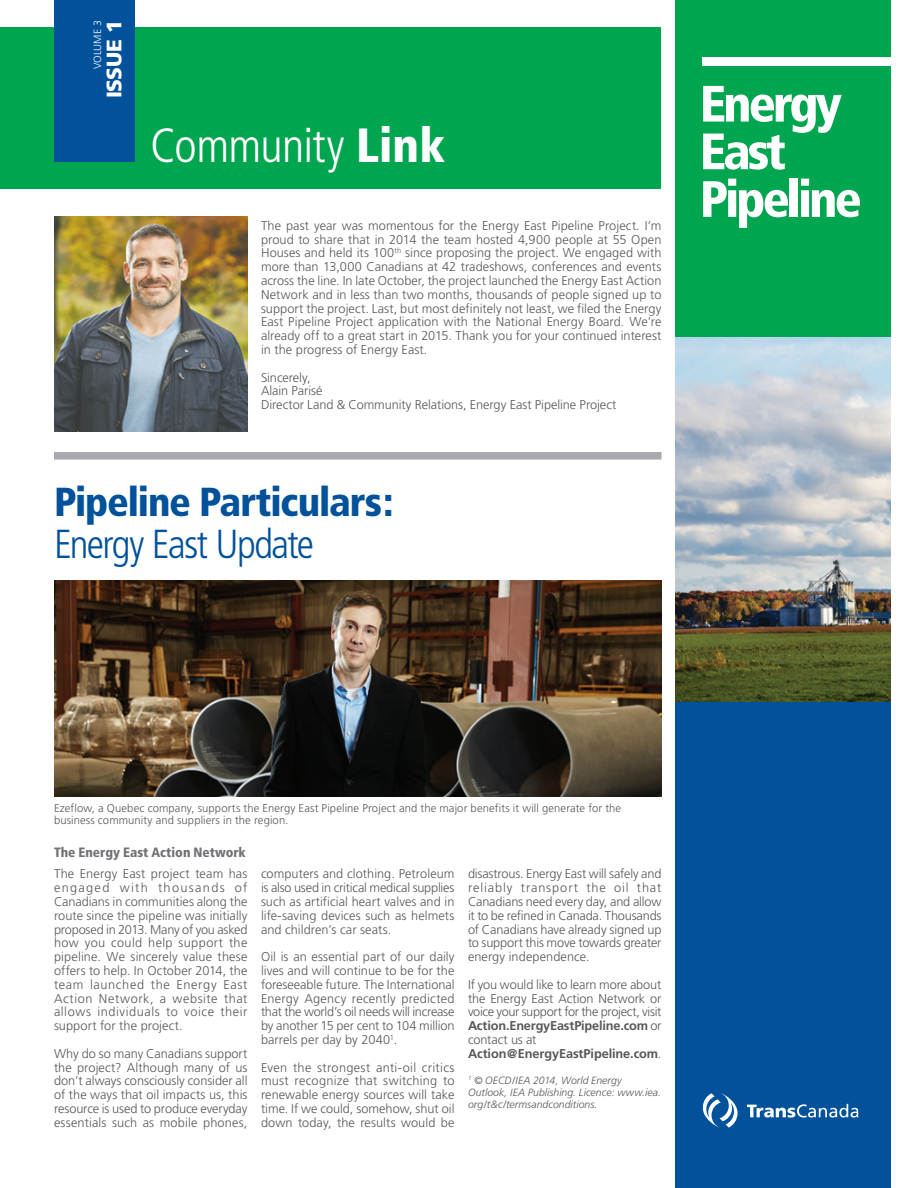
<style>
.page{position:relative;width:918px;height:1188px;background:#fff}
.page>*{position:absolute;margin:0;border:0;box-sizing:border-box;transform-origin:0 0}
.t1{font:900 condensed 51px/47.7px "Frutiger";letter-spacing:-.06em;color:#fff}
.Subhead_1_White{font:300 condensed 48px "Frutiger";letter-spacing:-.015em;color:#fff}
.Subhead_1_BOLD{font:900 condensed 40.5px/42px "Frutiger";letter-spacing:-.025em;color:#01519b}
.t2{font:900 21px "Frutiger";letter-spacing:-.02em;color:#fff}
.Subhead_2{font:900 condensed 13.5px "Frutiger";color:#717074}
.Text{font:300 12.75px/13.8px "Frutiger";color:#57585a;text-align:justify}
.Text_1st_Para_Subhea{font:300 12.75px/13.8px "Frutiger";color:#57585a;text-align:justify}
.Text-2{font:700 12.75px "Frutiger";letter-spacing:-.005em;color:#57585a}
.Asterix___Captions{font:300 11.25px/12.3px "Frutiger";letter-spacing:.01em;color:#57585a}
.Asterix___Captions-2{font:italic 300 10.5px/12.5px "Frutiger";color:#57585a}
.t3{font:300 10.5px "Frutiger";letter-spacing:.01em;color:#fff}
.s1{font-weight:900}
.s2{font-weight:300}
.s3{font-weight:700}
</style>
<div class="page">
<div style="left:675px;top:0;width:216px;height:338px;background:#00a54f"></div>
<div style="left:675px;top:702px;width:216px;height:486px;background:#01519b"></div>
<div style="left:54px;top:452px;width:608px;height:8px;background:#a8a9ad"></div>
<div style="left:0;top:27px;width:662px;height:162px;background:#00a54f"></div>
<div style="left:703px;top:57px;width:215px;height:8px;background:#fff"></div>
<div style="left:54px;top:0;width:81px;height:162px;background:#01519b"></div>
<svg style="left:747px;top:1104px;width:111px;height:14px"></svg>
<svg style="left:703px;top:1093px;width:35px;height:35px"></svg>
<img style="left:54px;top:216px;width:194px;height:216px">
<img style="left:675px;top:338px;width:216px;height:364px">
<img style="left:54px;top:580px;width:608px;height:216px">
<p class="t3" style="left:91px;top:69px;width:50px;rotate:-90deg">VOLUME 3</p>
<h3 class="t2" style="left:101px;top:98px;width:79px;rotate:-90deg">ISSUE 1</h3>
<p class="Subhead_1_White" style="left:150px;top:118px;width:296px">Community <span class="s1">Link</span></p>
<p class="Text_1st_Para_Subhea" style="left:261px;top:219px;width:402px">The past year was momentous for the Energy East Pipeline Project. I’m proud to share that in 2014 the team hosted 4,900 people at 55 Open Houses and held its 100<sup>th</sup> since proposing the project. We engaged with more than 13,000 Canadians at 42 tradeshows, conferences and events across the line. In late October, the project launched the Energy East Action Network and in less than two months, thousands of people signed up to support the project. Last, but most definitely not least, we filed the Energy East Pipeline Project application with the National Energy Board. We’re already off to a great start in 2015. Thank you for your continued interest in the progress of Energy East.</p>
<p class="Text_1st_Para_Subhea" style="left:261px;top:370px;width:357px;text-align:left">Sincerely,<br>Alain Parisé<br>Director Land &amp; Community Relations, Energy East Pipeline Project</p>
<p class="Subhead_1_BOLD" style="left:54px;top:481px;width:341px">Pipeline Particulars:<br><span class="s2">Energy East Update</span></p>
<h1 class="t1" style="left:700px;top:80px;width:164px">Energy<br>East<br>Pipeline</h1>
<p class="Asterix___Captions" style="left:54px;top:802px;width:569px">Ezeflow, a Quebec company, supports the Energy East Pipeline Project and the major benefits it will generate for the business community and suppliers in the region.</p>
<p class="Subhead_2" style="left:54px;top:844px;width:193px">The Energy East Action Network</p>
<p class="Text_1st_Para_Subhea" style="left:54px;top:867px;width:195px">The Energy East project team has engaged with thousands of Canadians in communities along the route since the pipeline was initially proposed in 2013. Many of you asked how you could help support the pipeline. We sincerely value these offers to help. In October 2014, the team launched the Energy East Action Network, a website that allows individuals to voice their support for the project.</p>
<p class="Text" style="left:54px;top:1047px;width:195px">Why do so many Canadians support the project? Although many of us don’t always consciously consider all of the ways that oil impacts us, this resource is used to produce everyday essentials such as mobile phones,</p>
<p class="Text" style="left:261px;top:867px;width:195px">computers and clothing. Petroleum is also used in critical medical supplies such as artificial heart valves and in life-saving devices such as helmets and children’s car seats.</p>
<p class="Text" style="left:261px;top:950px;width:195px">Oil is an essential part of our daily lives and will continue to be for the foreseeable future. The International Energy Agency recently predicted that the world’s oil needs will increase by another 15 per cent to 104 million barrels per day by 2040<sup>1</sup>.</p>
<p class="Text" style="left:261px;top:1060px;width:195px">Even the strongest anti-oil critics must recognize that switching to renewable energy sources will take time. If we could, somehow, shut oil down today, the results would be</p>
<p class="Text" style="left:468px;top:867px;width:195px">disastrous. Energy East will safely and reliably transport the oil that Canadians need every day, and allow it to be refined in Canada. Thousands of Canadians have already signed up to support this move towards greater energy independence.</p>
<p class="Text" style="left:468px;top:978px;width:195px">If you would like to learn more about the Energy East Action Network or voice your support for the project, visit <span class="s3">Action.EnergyEastPipeline.com</span> or contact us at</p>
<p class="Text-2" style="left:468px;top:1046px;width:195px">Action@EnergyEastPipeline.com<span class="s2">.</span></p>
<p class="Asterix___Captions-2" style="left:468px;top:1074px;width:195px"><sup>1</sup> © OECD/IEA 2014, World Energy<br>Outlook, IEA Publishing. Licence: www.iea. org/t&amp;c/termsandconditions.</p>
</div>
